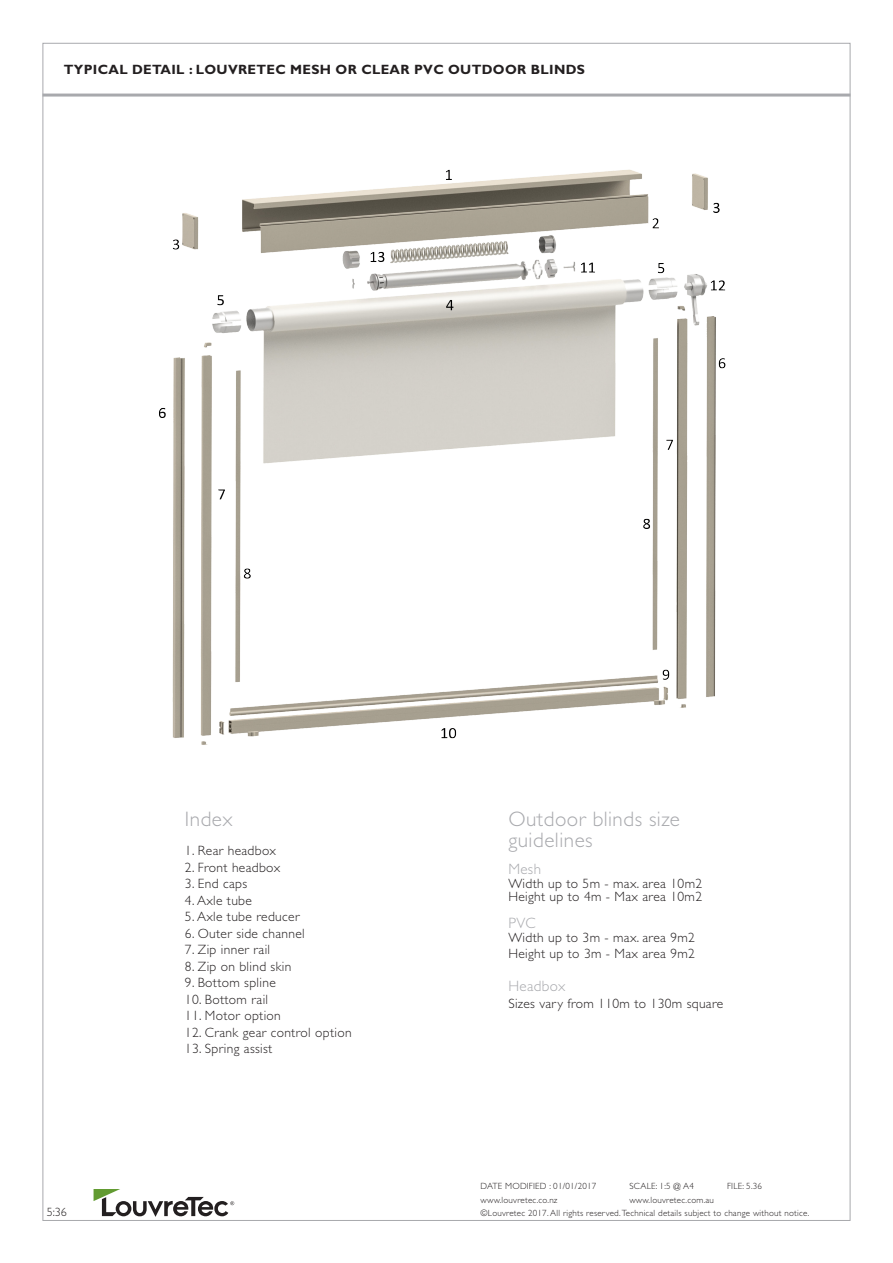
<style>
.page{position:relative;width:893px;height:1263px;background:#fff}
.page>*{position:absolute;margin:0;border:0;box-sizing:border-box;transform-origin:0 0}
.body_copy{font:300 21px/21px "Gill Sans CE";letter-spacing:.025em;color:#a8a9ad}
.body_copy-2{font:300 15px "Gill Sans CE";letter-spacing:.025em;color:#a8a9ad}
.body_copy-3{font:300 13.5px/13.5px "Gill Sans CE";letter-spacing:.025em;color:#231f20}
.technical_heading_LH{font:700 13.5px "Gill Sans CE";letter-spacing:.025em;color:#231f20}
.t1{font:300 12px "Gill Sans CE";color:#231f20}
.footer_TEC_ULcase{font:300 9px "Gill Sans CE";letter-spacing:.025em;color:#231f20}
.footer_TEC_caps{font:300 9px "Gill Sans CE";letter-spacing:.025em;color:#231f20}
</style>
<div class="page">
<hr style="left:43px;top:94px;width:807px;height:3px;background:#a8a9ad">
<svg style="left:94px;top:1189px;width:140px;height:28px"></svg>
<img style="left:159px;top:169px;width:567px;height:576px">
<p class="technical_heading_LH" style="left:64px;top:62px;width:523px">TYPICAL DETAIL : LOUVRETEC MESH OR CLEAR PVC OUTDOOR BLINDS</p>
<p class="t1" style="left:47px;top:1205px;width:22px">5:36</p>
<p class="body_copy" style="left:185px;top:808px;width:49px">Index</p>
<p class="body_copy-3" style="left:185px;top:844px;width:92px">1. Rear headbox</p>
<p class="body_copy-3" style="left:185px;top:860px;width:97px">2. Front headbox</p>
<p class="body_copy-3" style="left:185px;top:877px;width:64px">3. End caps</p>
<p class="body_copy-3" style="left:185px;top:893px;width:68px">4. Axle tube</p>
<p class="body_copy-3" style="left:185px;top:910px;width:116px">5. Axle tube reducer</p>
<p class="body_copy-3" style="left:185px;top:926px;width:121px">6. Outer side channel</p>
<p class="body_copy-3" style="left:185px;top:943px;width:87px">7. Zip inner rail</p>
<p class="body_copy-3" style="left:185px;top:959px;width:108px">8. Zip on blind skin</p>
<p class="body_copy-3" style="left:185px;top:976px;width:92px">9. Bottom spline</p>
<p class="body_copy-3" style="left:185px;top:992px;width:85px">10. Bottom rail</p>
<p class="body_copy-3" style="left:185px;top:1009px;width:97px">11. Motor option</p>
<p class="body_copy-3" style="left:185px;top:1025px;width:168px">12. Crank gear control option</p>
<p class="body_copy-3" style="left:185px;top:1042px;width:89px">13. Spring assist</p>
<p class="body_copy" style="left:508px;top:808px;width:173px">Outdoor blinds size guidelines</p>
<p class="body_copy-2" style="left:508px;top:860px;width:34px">Mesh</p>
<p class="body_copy-3" style="left:508px;top:876px;width:195px">Width up to 5m - max. area 10m2<br>Height up to 4m - Max area 10m2</p>
<p class="body_copy-2" style="left:508px;top:914px;width:29px">PVC</p>
<p class="body_copy-3" style="left:508px;top:929px;width:188px;line-height:16.5px">Width up to 3m - max. area 9m2<br>Height up to 3m - Max area 9m2</p>
<p class="body_copy-2" style="left:508px;top:977px;width:58px">Headbox</p>
<p class="body_copy-3" style="left:508px;top:996px;width:217px">Sizes vary from 110m to 130m square</p>
<p class="footer_TEC_caps" style="left:480px;top:1181px;width:117px">DATE MODIFIED : 01/01/2017</p>
<p class="footer_TEC_caps" style="left:629px;top:1181px;width:66px">SCALE: 1:5 @ A4</p>
<p class="footer_TEC_caps" style="left:727px;top:1181px;width:36px">FILE: 5.36</p>
<p class="footer_TEC_ULcase" style="left:480px;top:1194px;width:79px">www.louvretec.co.nz</p>
<p class="footer_TEC_ULcase" style="left:629px;top:1194px;width:86px">www.louvretec.com.au</p>
<p class="footer_TEC_ULcase" style="left:480px;top:1208px;width:330px">©Louvretec 2017. All rights reserved. Technical details subject to change without notice.</p>
</div>
